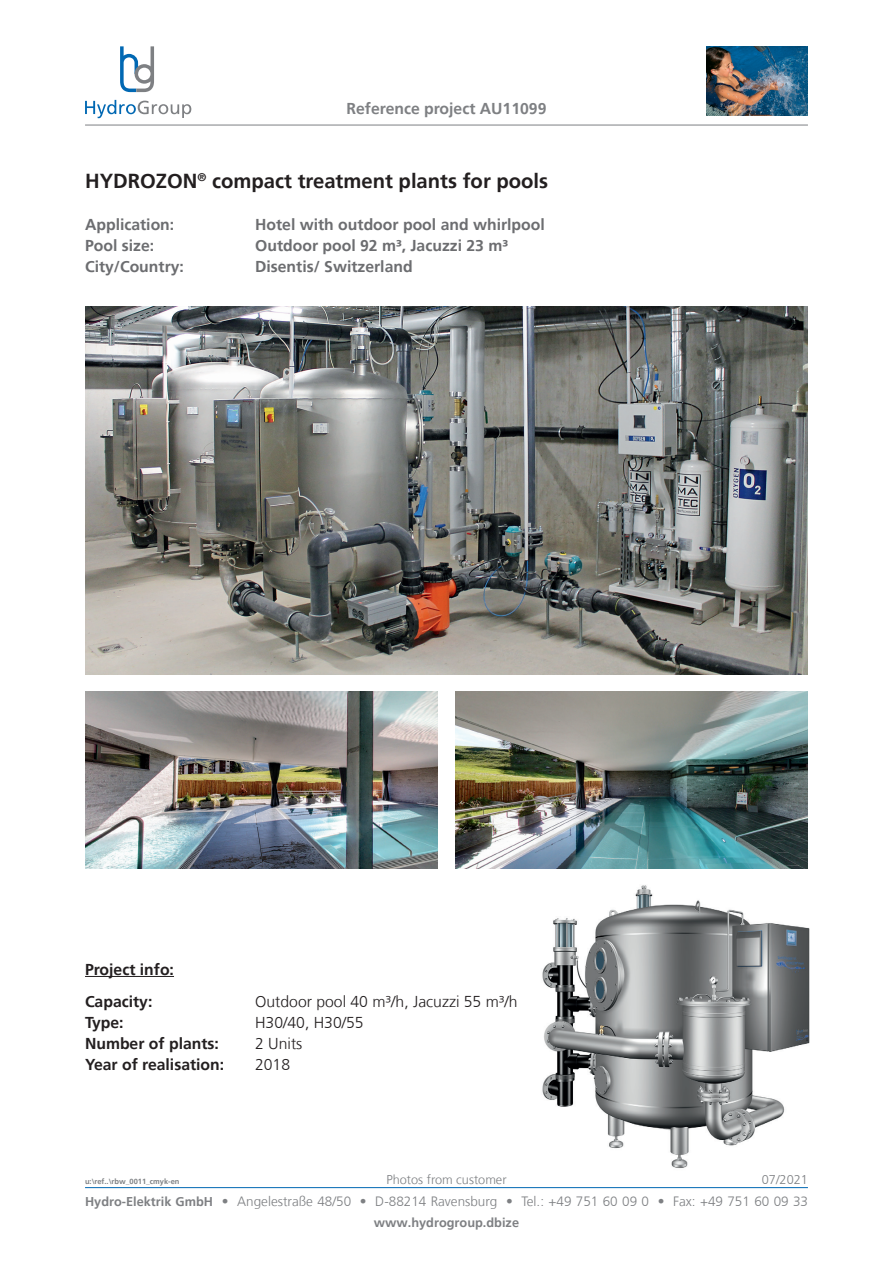
<style>
.page{position:relative;width:893px;height:1263px;background:#fff}
.page>*{position:absolute;margin:0;border:0;box-sizing:border-box;transform-origin:0 0}
.t1{font:700 20.25px "Frutiger";color:#231f20}
.t2{font:700 15.75px "Frutiger";color:#6c6d70}
.t3{font:700 15.75px/31.5px "Frutiger";color:#231f20}
.t4{font:300 15.75px "Frutiger";color:#231f20}
.t5{font:700 15.75px "Frutiger";color:#7e8083}
.t6{font:300 13.5px "Frutiger";color:#7e8083}
.t7{font:300 12.75px "Frutiger";color:#7e8083}
.t8{font:700 12.75px "Frutiger";color:#7e8083}
.t9{font:700 7.5px "Frutiger";color:#7e8083}
.s1{font-weight:700;font-size:12.75px}
</style>
<div class="page">
<hr style="left:85px;top:1187px;width:723px;height:1px;background:#0168b3">
<svg style="left:85px;top:100px;width:106px;height:18px"></svg>
<svg style="left:120px;top:46px;width:34px;height:46px"></svg>
<hr style="left:85px;top:125px;width:723px;height:1px;background:#7e8083">
<img style="left:707px;top:46px;width:101px;height:70px">
<img style="left:542px;top:885px;width:268px;height:283px">
<img style="left:85px;top:306px;width:723px;height:368px">
<img style="left:85px;top:691px;width:353px;height:177px">
<img style="left:455px;top:691px;width:353px;height:177px">
<hr style="left:85px;top:976px;width:89px;height:1px;background:#231f20">
<p class="t5" style="left:347px;top:99px;width:201px">Reference project AU11099</p>
<p class="t1" style="left:85px;top:169px;width:465px">HYDROZON<sup>®</sup> compact treatment plants for pools</p>
<p class="t2" style="left:85px;top:215px;width:91px">Application:</p>
<p class="t2" style="left:255px;top:215px;width:291px">Hotel with outdoor pool and whirlpool</p>
<p class="t2" style="left:85px;top:236px;width:71px">Pool size:</p>
<p class="t2" style="left:255px;top:236px;width:254px">Outdoor pool 92 m³, Jacuzzi 23 m³</p>
<p class="t2" style="left:85px;top:257px;width:100px">City/Country:</p>
<p class="t2" style="left:255px;top:257px;width:159px">Disentis/ Switzerland</p>
<p class="t3" style="left:85px;top:954px;width:90px">Project info:<br>Capacity:</p>
<p class="t4" style="left:255px;top:992px;width:264px">Outdoor pool 40 m³/h, Jacuzzi 55 m³/h</p>
<p class="t3" style="left:85px;top:1006px;width:40px">Type:</p>
<p class="t4" style="left:255px;top:1013px;width:110px">H30/40, H30/55</p>
<p class="t3" style="left:85px;top:1027px;width:135px">Number of plants:</p>
<p class="t4" style="left:255px;top:1034px;width:49px">2 Units</p>
<p class="t3" style="left:85px;top:1048px;width:141px">Year of realisation:</p>
<p class="t4" style="left:255px;top:1055px;width:37px">2018</p>
<p class="t7" style="left:386px;top:1172px;width:122px">Photos from customer</p>
<p class="t6" style="left:85px;top:1194px;width:724px"><span class="s1">Hydro-Elektrik GmbH</span> • Angelestraße 48/50 • D-88214 Ravensburg • Tel.: +49 751 60 09 0 • Fax: +49 751 60 09 33</p>
<p class="t8" style="left:374px;top:1215px;width:147px">www.hydrogroup.dbize</p>
<p class="t9" style="left:85px;top:1176px;width:96px">u:\ref..\rbw_0011_cmyk-en</p>
<p class="t7" style="left:762px;top:1172px;width:48px">07/2021</p>
</div>
